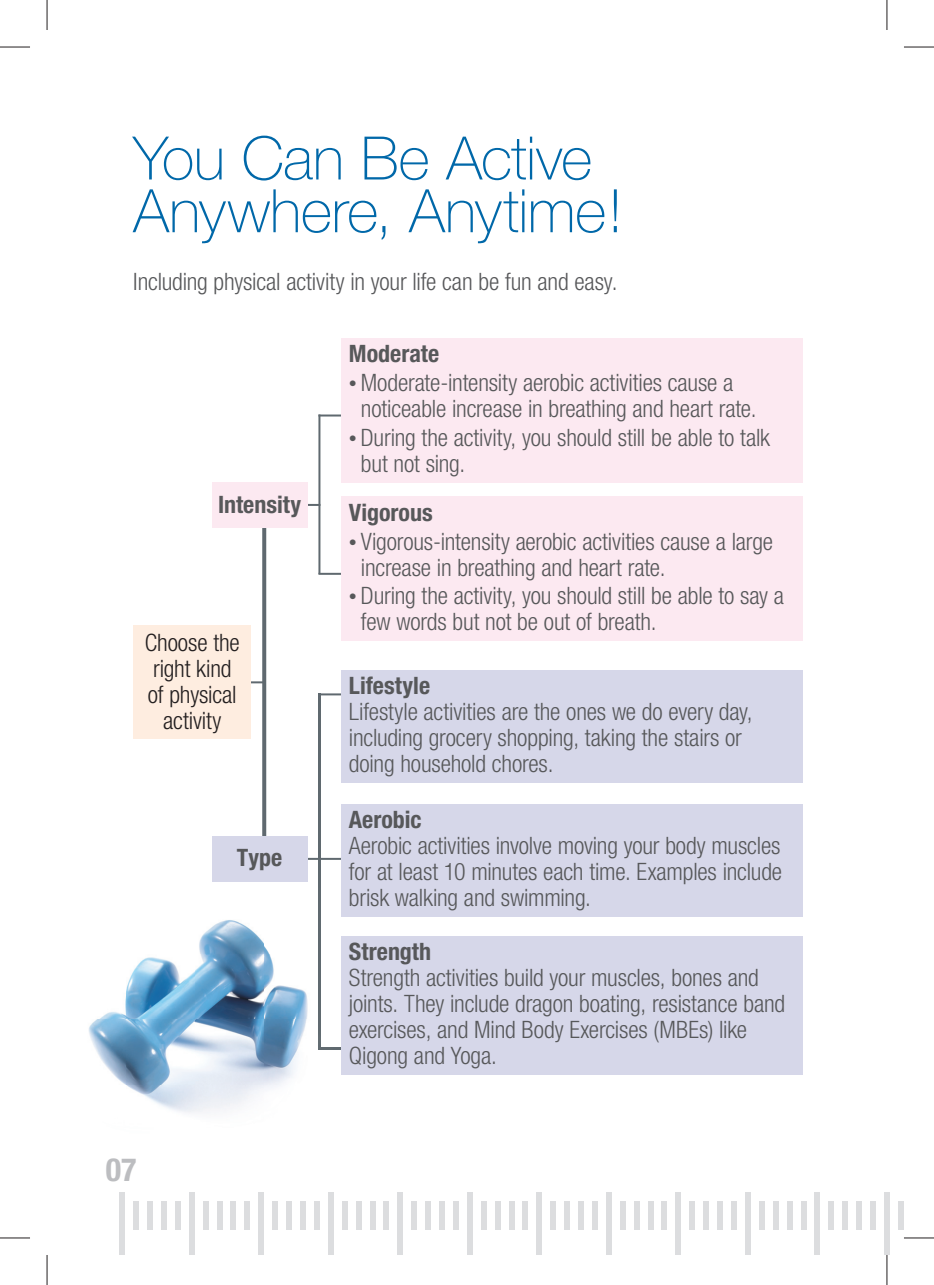
<style>
.page{position:relative;width:934px;height:1285px;background:#fff}
.page>*{position:absolute;margin:0;border:0;box-sizing:border-box;transform-origin:0 0}
.t1{font:100 60px/52.8px "Helvetica Neue";letter-spacing:-.005em;color:#0068a9}
.t2{font:700 condensed 32px "Helvetica Neue LT Std";color:#bcbdc0}
.t3{font:300 condensed 24px/26px "Helvetica Neue LT Std";letter-spacing:-.005em;color:#57585a}
.t4{font:700 condensed 24px "Helvetica Neue LT Std";color:#57585a}
.t5{font:300 condensed 24px/26px "Helvetica Neue LT Std";letter-spacing:-.005em;color:#231f20;text-align:center}
.s1{font-size:16px}
</style>
<div class="page">
<div style="left:119px;top:1192px;width:6px;height:63px;background:#dcdddf"></div>
<div style="left:189px;top:1192px;width:5px;height:63px;background:#dcdddf"></div>
<div style="left:258px;top:1192px;width:6px;height:63px;background:#dcdddf"></div>
<div style="left:328px;top:1192px;width:5px;height:63px;background:#dcdddf"></div>
<div style="left:397px;top:1192px;width:6px;height:63px;background:#dcdddf"></div>
<div style="left:467px;top:1192px;width:5px;height:63px;background:#dcdddf"></div>
<div style="left:536px;top:1192px;width:6px;height:63px;background:#dcdddf"></div>
<div style="left:605px;top:1192px;width:6px;height:63px;background:#dcdddf"></div>
<div style="left:675px;top:1192px;width:6px;height:63px;background:#dcdddf"></div>
<div style="left:744px;top:1192px;width:6px;height:63px;background:#dcdddf"></div>
<div style="left:814px;top:1192px;width:5px;height:63px;background:#dcdddf"></div>
<div style="left:133px;top:1201px;width:6px;height:28px;background:#dcdddf"></div>
<div style="left:147px;top:1201px;width:6px;height:28px;background:#dcdddf"></div>
<div style="left:161px;top:1201px;width:6px;height:28px;background:#dcdddf"></div>
<div style="left:175px;top:1201px;width:6px;height:28px;background:#dcdddf"></div>
<div style="left:203px;top:1201px;width:5px;height:28px;background:#dcdddf"></div>
<div style="left:217px;top:1201px;width:5px;height:28px;background:#dcdddf"></div>
<div style="left:230px;top:1201px;width:6px;height:28px;background:#dcdddf"></div>
<div style="left:244px;top:1201px;width:6px;height:28px;background:#dcdddf"></div>
<div style="left:272px;top:1201px;width:6px;height:28px;background:#dcdddf"></div>
<div style="left:286px;top:1201px;width:6px;height:28px;background:#dcdddf"></div>
<div style="left:300px;top:1201px;width:6px;height:28px;background:#dcdddf"></div>
<div style="left:314px;top:1201px;width:5px;height:28px;background:#dcdddf"></div>
<div style="left:342px;top:1201px;width:5px;height:28px;background:#dcdddf"></div>
<div style="left:355px;top:1201px;width:6px;height:28px;background:#dcdddf"></div>
<div style="left:369px;top:1201px;width:6px;height:28px;background:#dcdddf"></div>
<div style="left:383px;top:1201px;width:6px;height:28px;background:#dcdddf"></div>
<div style="left:411px;top:1201px;width:6px;height:28px;background:#dcdddf"></div>
<div style="left:425px;top:1201px;width:6px;height:28px;background:#dcdddf"></div>
<div style="left:439px;top:1201px;width:5px;height:28px;background:#dcdddf"></div>
<div style="left:453px;top:1201px;width:5px;height:28px;background:#dcdddf"></div>
<div style="left:480px;top:1201px;width:6px;height:28px;background:#dcdddf"></div>
<div style="left:494px;top:1201px;width:6px;height:28px;background:#dcdddf"></div>
<div style="left:508px;top:1201px;width:6px;height:28px;background:#dcdddf"></div>
<div style="left:522px;top:1201px;width:6px;height:28px;background:#dcdddf"></div>
<div style="left:550px;top:1201px;width:6px;height:28px;background:#dcdddf"></div>
<div style="left:564px;top:1201px;width:5px;height:28px;background:#dcdddf"></div>
<div style="left:578px;top:1201px;width:5px;height:28px;background:#dcdddf"></div>
<div style="left:592px;top:1201px;width:5px;height:28px;background:#dcdddf"></div>
<div style="left:619px;top:1201px;width:6px;height:28px;background:#dcdddf"></div>
<div style="left:633px;top:1201px;width:6px;height:28px;background:#dcdddf"></div>
<div style="left:647px;top:1201px;width:6px;height:28px;background:#dcdddf"></div>
<div style="left:661px;top:1201px;width:6px;height:28px;background:#dcdddf"></div>
<div style="left:689px;top:1201px;width:5px;height:28px;background:#dcdddf"></div>
<div style="left:703px;top:1201px;width:5px;height:28px;background:#dcdddf"></div>
<div style="left:717px;top:1201px;width:5px;height:28px;background:#dcdddf"></div>
<div style="left:730px;top:1201px;width:6px;height:28px;background:#dcdddf"></div>
<div style="left:758px;top:1201px;width:6px;height:28px;background:#dcdddf"></div>
<div style="left:772px;top:1201px;width:6px;height:28px;background:#dcdddf"></div>
<div style="left:786px;top:1201px;width:6px;height:28px;background:#dcdddf"></div>
<div style="left:800px;top:1201px;width:6px;height:28px;background:#dcdddf"></div>
<div style="left:828px;top:1201px;width:5px;height:28px;background:#dcdddf"></div>
<div style="left:842px;top:1201px;width:5px;height:28px;background:#dcdddf"></div>
<div style="left:855px;top:1201px;width:6px;height:28px;background:#dcdddf"></div>
<div style="left:869px;top:1201px;width:6px;height:28px;background:#dcdddf"></div>
<div style="left:883px;top:1192px;width:6px;height:63px;background:#dcdddf"></div>
<div style="left:897px;top:1201px;width:6px;height:28px;background:#dcdddf"></div>
<hr style="left:166px;top:681px;width:99px;height:2px;background:#5f696f">
<svg style="left:262px;top:528px;width:4px;height:308px"></svg>
<hr style="left:240px;top:858px;width:174px;height:2px;background:#5f696f">
<hr style="left:318px;top:693px;width:167px;height:2px;background:#5f696f">
<hr style="left:318px;top:1047px;width:167px;height:2px;background:#5f696f">
<hr style="left:318px;top:693px;width:2px;height:356px;background:#5f696f">
<hr style="left:253px;top:504px;width:67px;height:2px;background:#5f696f">
<hr style="left:318px;top:414px;width:167px;height:2px;background:#5f696f">
<hr style="left:318px;top:573px;width:167px;height:2px;background:#5f696f">
<hr style="left:318px;top:414px;width:2px;height:160px;background:#5f696f">
<div style="left:133px;top:625px;width:118px;height:114px;background:#feede0"></div>
<div style="left:211px;top:483px;width:96px;height:45px;background:#fce9f1"></div>
<div style="left:211px;top:836px;width:96px;height:46px;background:#d6d7e9"></div>
<div style="left:341px;top:338px;width:461px;height:144px;background:#fce9f1"></div>
<div style="left:341px;top:496px;width:461px;height:144px;background:#fce9f1"></div>
<img style="left:89px;top:888px;width:244px;height:225px">
<svg style="left:320px;top:1047px;width:13px;height:2px"></svg>
<img style="left:318px;top:888px;width:2px;height:161px">
<div style="left:341px;top:936px;width:461px;height:138px;background:#d6d7e9"></div>
<div style="left:341px;top:804px;width:461px;height:112px;background:#d6d7e9"></div>
<div style="left:341px;top:670px;width:461px;height:112px;background:#d6d7e9"></div>
<hr style="left:0;top:47px;width:30px;height:1px;background:#231f20">
<hr style="left:903px;top:47px;width:30px;height:1px;background:#231f20">
<hr style="left:0;top:1237px;width:30px;height:1px;background:#231f20">
<hr style="left:903px;top:1237px;width:30px;height:1px;background:#231f20">
<hr style="left:47px;top:0;width:1px;height:30px;background:#231f20">
<hr style="left:47px;top:1255px;width:1px;height:30px;background:#231f20">
<hr style="left:886px;top:0;width:1px;height:30px;background:#231f20">
<hr style="left:886px;top:1255px;width:1px;height:30px;background:#231f20">
<h1 class="t1" style="left:133px;top:137px;width:491px">You Can Be Active<br>Anywhere, Anytime!</h1>
<p class="t3" style="left:133px;top:271px;width:485px">Including physical activity in your life can be fun and easy.</p>
<p class="t4" style="left:218px;top:496px;width:85px">Intensity</p>
<p class="t5" style="left:145px;top:632px;width:96px">Choose the right kind of physical activity</p>
<p class="t4" style="left:237px;top:848px;width:47px">Type</p>
<h2 class="t2" style="left:106px;top:1157px;width:32px">07</h2>
<p class="t4" style="left:349px;top:345px;width:92px">Moderate</p>
<p class="t3" style="left:361px;top:372px;width:397px;text-indent:-12px"><span class="s1">•</span> Moderate-intensity aerobic activities cause a noticeable increase in breathing and heart rate.</p>
<p class="t3" style="left:361px;top:426px;width:410px;text-indent:-12px"><span class="s1">•</span> During the activity, you should still be able to talk but not sing.</p>
<p class="t4" style="left:349px;top:503px;width:85px">Vigorous</p>
<p class="t3" style="left:361px;top:530px;width:413px;text-indent:-12px"><span class="s1">•</span> Vigorous-intensity aerobic activities cause a large increase in breathing and heart rate.</p>
<p class="t3" style="left:361px;top:585px;width:424px;text-indent:-12px"><span class="s1">•</span> During the activity, you should still be able to say a few words but not be out of breath.</p>
<p class="t4" style="left:349px;top:677px;width:83px">Lifestyle</p>
<p class="t3" style="left:349px;top:701px;width:405px">Lifestyle activities are the ones we do every day, including grocery shopping, taking the stairs or doing household chores.</p>
<p class="t4" style="left:349px;top:811px;width:74px">Aerobic</p>
<p class="t3" style="left:349px;top:835px;width:434px;text-align:justify">Aerobic activities involve moving your body muscles for at least 10 minutes each time. Examples include brisk walking and swimming.</p>
<p class="t4" style="left:349px;top:943px;width:84px">Strength</p>
<p class="t3" style="left:349px;top:967px;width:437px">Strength activities build your muscles, bones and joints. They include dragon boating, resistance band exercises, and Mind Body Exercises (MBEs) like Qigong and Yoga.</p>
</div>
